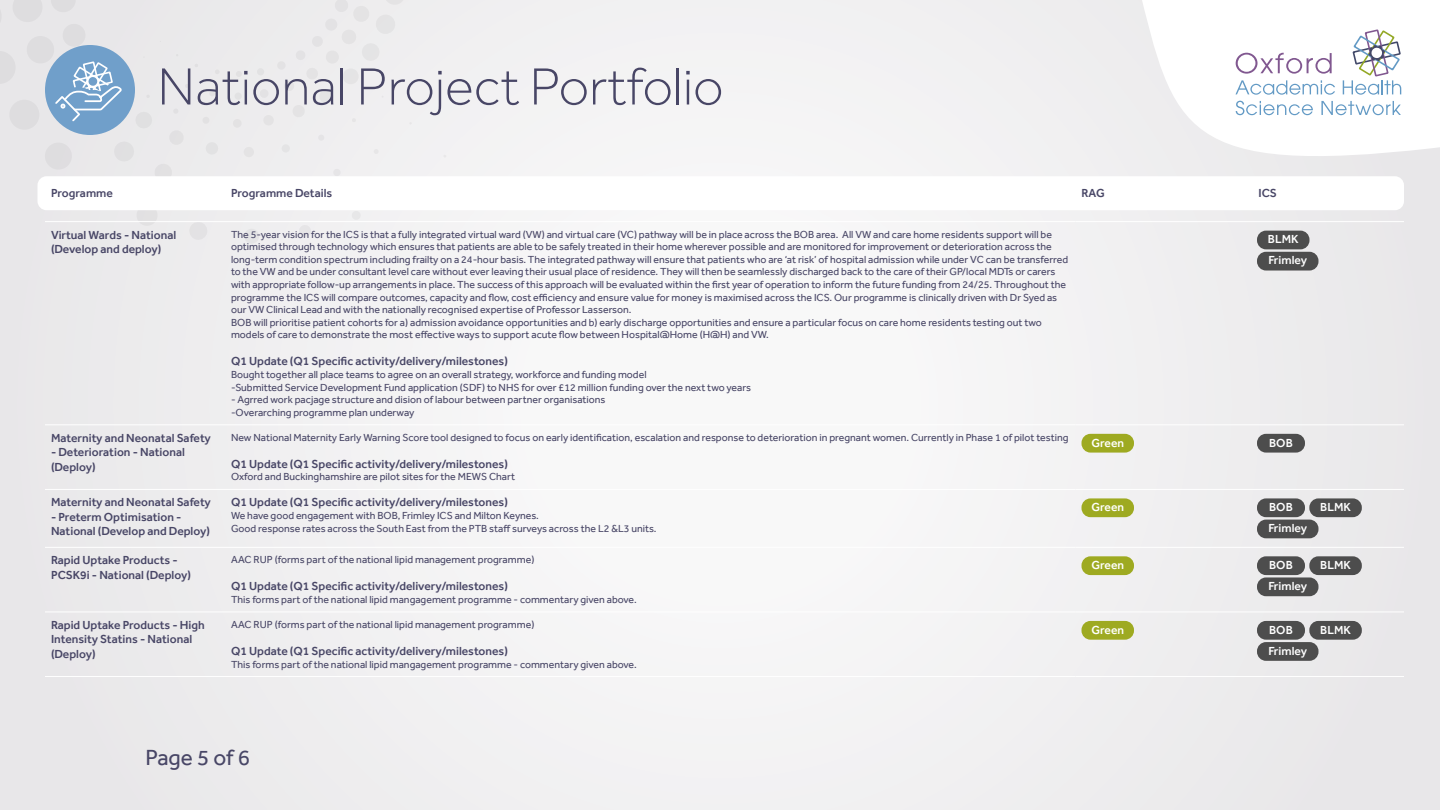
<style>
.page{position:relative;width:1440px;height:810px;background:#f1f1f2}
.page>*{position:absolute;margin:0;border:0;box-sizing:border-box;transform-origin:0 0}
.t1{font:300 54px "Effra";color:#484666}
.t2{font:22.5px "Effra";color:#484666}
.t3{font:500 12px/14.4px "Effra";color:#484666}
.t4{font:500 12px/21.1px "Effra";color:#fff}
.t5{font:10.5px/12.6px "Effra";color:#484666}
</style>
<div class="page">
<div style="left:244px;top:229px;width:15px;height:15px;background:#e4e4e5;border-radius:50%"></div>
<svg style="left:299px;top:225px;width:12px;height:12px"></svg>
<svg style="left:334px;top:169px;width:6px;height:7px"></svg>
<div style="left:244px;top:147px;width:10px;height:10px;background:#e4e3e4;border-radius:50%"></div>
<svg style="left:318px;top:135px;width:6px;height:5px"></svg>
<svg style="left:282px;top:145px;width:8px;height:7px"></svg>
<div style="left:233px;top:119px;width:9px;height:9px;background:#e3e2e3;border-radius:50%"></div>
<div style="left:234px;top:92px;width:8px;height:8px;background:#e2e2e3;border-radius:50%"></div>
<svg style="left:236px;top:71px;width:6px;height:6px"></svg>
<svg style="left:257px;top:0;width:154px;height:125px"></svg>
<svg style="left:1142px;top:0;width:298px;height:156px;fill:#fff"></svg>
<svg style="left:1236px;top:53px;width:96px;height:21px"></svg>
<svg style="left:1236px;top:80px;width:99px;height:15px"></svg>
<svg style="left:1236px;top:101px;width:77px;height:14px"></svg>
<svg style="left:1321px;top:101px;width:80px;height:14px"></svg>
<svg style="left:1343px;top:29px;width:58px;height:66px"></svg>
<div style="left:38px;top:176px;width:1366px;height:34px;background:#fff;border-radius:9px"></div>
<svg style="left:0;top:0;width:220px;height:240px"></svg>
<hr style="left:45px;top:221px;width:180px;height:1px;background:#fff">
<hr style="left:225px;top:221px;width:851px;height:1px;background:#fff">
<hr style="left:1076px;top:221px;width:175px;height:1px;background:#fff">
<hr style="left:1251px;top:221px;width:153px;height:1px;background:#fff">
<hr style="left:45px;top:424px;width:180px;height:1px;background:#fff">
<hr style="left:225px;top:424px;width:851px;height:1px;background:#fff">
<hr style="left:1076px;top:424px;width:175px;height:1px;background:#fff">
<hr style="left:1251px;top:424px;width:153px;height:1px;background:#fff">
<hr style="left:45px;top:489px;width:180px;height:1px;background:#fff">
<hr style="left:225px;top:489px;width:851px;height:1px;background:#fff">
<hr style="left:1076px;top:489px;width:175px;height:1px;background:#fff">
<hr style="left:1251px;top:489px;width:153px;height:1px;background:#fff">
<hr style="left:45px;top:547px;width:180px;height:1px;background:#fff">
<hr style="left:225px;top:547px;width:851px;height:1px;background:#fff">
<hr style="left:1076px;top:547px;width:175px;height:1px;background:#fff">
<hr style="left:1251px;top:547px;width:153px;height:1px;background:#fff">
<hr style="left:45px;top:612px;width:180px;height:1px;background:#fff">
<hr style="left:225px;top:612px;width:851px;height:1px;background:#fff">
<hr style="left:1076px;top:612px;width:175px;height:1px;background:#fff">
<hr style="left:1251px;top:612px;width:153px;height:1px;background:#fff">
<hr style="left:45px;top:676px;width:180px;height:1px;background:#fff">
<hr style="left:225px;top:676px;width:851px;height:1px;background:#fff">
<hr style="left:1076px;top:676px;width:175px;height:1px;background:#fff">
<hr style="left:1251px;top:676px;width:153px;height:1px;background:#fff">
<div style="left:1257px;top:231px;width:53px;height:18px;background:#4d4d4d;border-radius:9px"></div>
<div style="left:1257px;top:252px;width:61px;height:19px;background:#4d4d4d;border-radius:9px"></div>
<div style="left:1082px;top:434px;width:52px;height:19px;background:#9eaa21;border-radius:9px"></div>
<div style="left:1257px;top:434px;width:48px;height:19px;background:#4d4d4d;border-radius:9px"></div>
<div style="left:1082px;top:498px;width:52px;height:19px;background:#9eaa21;border-radius:9px"></div>
<div style="left:1257px;top:498px;width:48px;height:19px;background:#4d4d4d;border-radius:9px"></div>
<div style="left:1309px;top:498px;width:53px;height:19px;background:#4d4d4d;border-radius:9px"></div>
<div style="left:1257px;top:520px;width:61px;height:18px;background:#4d4d4d;border-radius:9px"></div>
<div style="left:1082px;top:556px;width:52px;height:19px;background:#9eaa21;border-radius:9px"></div>
<div style="left:1257px;top:556px;width:48px;height:19px;background:#4d4d4d;border-radius:9px"></div>
<div style="left:1309px;top:556px;width:53px;height:19px;background:#4d4d4d;border-radius:9px"></div>
<div style="left:1257px;top:577px;width:61px;height:19px;background:#4d4d4d;border-radius:9px"></div>
<div style="left:1082px;top:621px;width:52px;height:19px;background:#9eaa21;border-radius:9px"></div>
<div style="left:1257px;top:621px;width:48px;height:19px;background:#4d4d4d;border-radius:9px"></div>
<div style="left:1309px;top:621px;width:53px;height:19px;background:#4d4d4d;border-radius:9px"></div>
<div style="left:1257px;top:642px;width:61px;height:19px;background:#4d4d4d;border-radius:9px"></div>
<h1 class="t1" style="left:157px;top:54px;width:568px">National Project Portfolio</h1>
<p class="t3" style="left:51px;top:186px;width:63px">Programme</p>
<p class="t3" style="left:231px;top:186px;width:103px">Programme Details</p>
<p class="t3" style="left:1082px;top:186px;width:25px">RAG</p>
<p class="t3" style="left:1259px;top:186px;width:20px">ICS</p>
<p class="t3" style="left:51px;top:227px;width:127px">Virtual Wards - National (Develop and deploy)</p>
<p class="t5" style="left:231px;top:228px;width:839px">The 5-year vision for the ICS is that a fully integrated virtual ward (VW) and virtual care (VC) pathway will be in place across the BOB area. All VW and care home residents support will be optimised through technology which ensures that patients are able to be safely treated in their home wherever possible and are monitored for improvement or deterioration across the long-term condition spectrum including frailty on a 24-hour basis. The integrated pathway will ensure that patients who are ‘at risk’ of hospital admission while under VC can be transferred to the VW and be under consultant level care without ever leaving their usual place of residence. They will then be seamlessly discharged back to the care of their GP/local MDTs or carers with appropriate follow-up arrangements in place. The success of this approach will be evaluated within the first year of operation to inform the future funding from 24/25. Throughout the programme the ICS will compare outcomes, capacity and flow, cost efficiency and ensure value for money is maximised across the ICS. Our programme is clinically driven with Dr Syed as our VW Clinical Lead and with the nationally recognised expertise of Professor Lasserson.<br>BOB will prioritise patient cohorts for a) admission avoidance opportunities and b) early discharge opportunities and ensure a particular focus on care home residents testing out two models of care to demonstrate the most effective ways to support acute flow between Hospital@Home (H@H) and VW.</p>
<p class="t3" style="left:231px;top:354px;width:278px">Q1 Update (Q1 Specific activity/delivery/milestones)</p>
<p class="t5" style="left:231px;top:368px;width:522px">Bought together all place teams to agree on an overall strategy, workforce and funding model<br>-Submitted Service Development Fund application (SDF) to NHS for over £12 million funding over the next two years</p>
<p class="t5" style="left:231px;top:393px;width:376px">- Agrred work pacjage structure and dision of labour between partner organisations -Overarching programme plan underway</p>
<p class="t4" style="left:1268px;top:229px;width:41px">BLMK<br>Frimley</p>
<p class="t3" style="left:51px;top:430px;width:161px">Maternity and Neonatal Safety</p>
<p class="t3" style="left:51px;top:445px;width:135px">- Deterioration - National (Deploy)</p>
<p class="t5" style="left:231px;top:431px;width:839px">New National Maternity Early Warning Score tool designed to focus on early identification, escalation and response to deterioration in pregnant women. Currently in Phase 1 of pilot testing</p>
<p class="t3" style="left:231px;top:456px;width:278px">Q1 Update (Q1 Specific activity/delivery/milestones)</p>
<p class="t5" style="left:231px;top:471px;width:286px">Oxford and Buckinghamshire are pilot sites for the MEWS Chart</p>
<p class="t4" style="left:1091px;top:432px;width:34px">Green</p>
<p class="t4" style="left:1269px;top:432px;width:25px">BOB</p>
<p class="t3" style="left:51px;top:495px;width:161px">Maternity and Neonatal Safety</p>
<p class="t3" style="left:51px;top:509px;width:161px">- Preterm Optimisation -<br>National (Develop and Deploy)</p>
<p class="t3" style="left:231px;top:495px;width:278px">Q1 Update (Q1 Specific activity/delivery/milestones)</p>
<p class="t5" style="left:231px;top:509px;width:427px">We have good engagement with BOB, Frimley ICS and Milton Keynes.<br>Good response rates across the South East from the PTB staff surveys across the L2 &amp;L3 units.</p>
<p class="t4" style="left:1091px;top:496px;width:34px">Green</p>
<p class="t4" style="left:1269px;top:496px;width:25px">BOB</p>
<p class="t4" style="left:1320px;top:496px;width:32px">BLMK</p>
<p class="t4" style="left:1268px;top:518px;width:40px">Frimley</p>
<p class="t3" style="left:51px;top:553px;width:141px">Rapid Uptake Products -<br>PCSK9i - National (Deploy)</p>
<p class="t5" style="left:231px;top:553px;width:305px">AAC RUP (forms part of the national lipid management programme)</p>
<p class="t3" style="left:231px;top:579px;width:278px">Q1 Update (Q1 Specific activity/delivery/milestones)</p>
<p class="t5" style="left:231px;top:593px;width:407px">This forms part of the national lipid mangagement programme - commentary given above.</p>
<p class="t4" style="left:1091px;top:554px;width:34px">Green</p>
<p class="t4" style="left:1269px;top:554px;width:25px">BOB</p>
<p class="t4" style="left:1320px;top:554px;width:32px">BLMK</p>
<p class="t4" style="left:1268px;top:575px;width:40px">Frimley</p>
<p class="t3" style="left:51px;top:618px;width:155px">Rapid Uptake Products - High<br>Intensity Statins - National (Deploy)</p>
<p class="t5" style="left:231px;top:618px;width:305px">AAC RUP (forms part of the national lipid management programme)</p>
<p class="t3" style="left:231px;top:644px;width:278px">Q1 Update (Q1 Specific activity/delivery/milestones)</p>
<p class="t5" style="left:231px;top:658px;width:407px">This forms part of the national lipid mangagement programme - commentary given above.</p>
<p class="t4" style="left:1091px;top:619px;width:34px">Green</p>
<p class="t4" style="left:1269px;top:619px;width:25px">BOB</p>
<p class="t4" style="left:1320px;top:619px;width:32px">BLMK</p>
<p class="t4" style="left:1268px;top:640px;width:40px">Frimley</p>
<h2 class="t2" style="left:146px;top:744px;width:106px">Page 5 of 6</h2>
</div>
